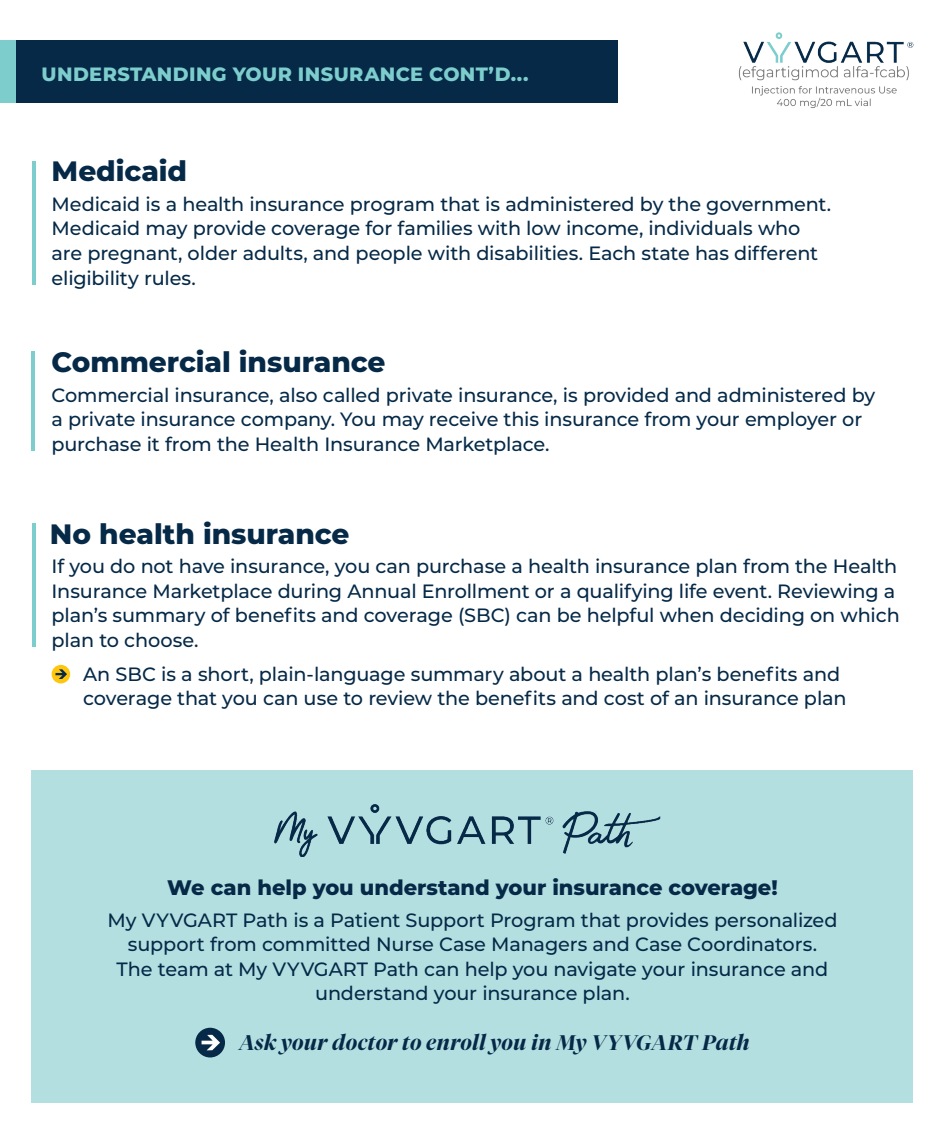
<style>
.page{position:relative;width:945px;height:1134px;background:#fff}
.page>*{position:absolute;margin:0;border:0;box-sizing:border-box;transform-origin:0 0}
.t1{font:800 28px "Montserrat";letter-spacing:-.005em;color:#052947}
.t2{font:800 21px "Montserrat";color:#052947}
.t3{font:italic 600 21px "Tiempos Fine";letter-spacing:.02em;color:#052947}
.t4{font:500 19.25px/24.5px "Montserrat";letter-spacing:-.01em;color:#052947}
.t5{font:800 19.25px "Montserrat";letter-spacing:.02em;color:#7ccdcc}
</style>
<div class="page">
<div style="left:32px;top:770px;width:882px;height:332px;background:#b3dfe1"></div>
<hr style="left:32px;top:523px;width:4px;height:124px;background:#7ccdcc">
<div style="left:195px;top:1028px;width:30px;height:29px;background:#052947;border-radius:50%"></div>
<svg style="left:202px;top:1035px;width:18px;height:15px"></svg>
<img style="left:274px;top:804px;width:387px;height:53px">
<img style="left:738px;top:32px;width:176px;height:76px">
<hr style="left:32px;top:351px;width:3px;height:100px;background:#7ccdcc">
<hr style="left:32px;top:161px;width:4px;height:123px;background:#7ccdcc">
<div style="left:0;top:40px;width:16px;height:63px;background:#7ccdcc"></div>
<div style="left:16px;top:40px;width:602px;height:63px;background:#052947"></div>
<div style="left:52px;top:665px;width:18px;height:18px;background:#fec60d;border-radius:50%"></div>
<svg style="left:56px;top:669px;width:11px;height:10px"></svg>
<p class="t5" style="left:42px;top:60px;width:488px">UNDERSTANDING YOUR INSURANCE CONT’D...</p>
<h1 class="t1" style="left:52px;top:151px;width:137px">Medicaid</h1>
<p class="t4" style="left:52px;top:191px;width:781px">Medicaid is a health insurance program that is administered by the government.<br>Medicaid may provide coverage for families with low income, individuals who are pregnant, older adults, and people with disabilities. Each state has different eligibility rules.</p>
<h1 class="t1" style="left:51px;top:341px;width:336px">Commercial insurance</h1>
<p class="t4" style="left:51px;top:382px;width:825px">Commercial insurance, also called private insurance, is provided and administered by a private insurance company. You may receive this insurance from your employer or purchase it from the Health Insurance Marketplace.</p>
<h1 class="t1" style="left:50px;top:513px;width:301px">No health insurance</h1>
<p class="t4" style="left:52px;top:554px;width:850px">If you do not have insurance, you can purchase a health insurance plan from the Health Insurance Marketplace during Annual Enrollment or a qualifying life event. Reviewing a plan’s summary of benefits and coverage (SBC) can be helpful when deciding on which plan to choose.</p>
<p class="t4" style="left:83px;top:661px;width:765px;text-indent:-31px">• An SBC is a short, plain-language summary about a health plan’s benefits and coverage that you can use to review the benefits and cost of an insurance plan</p>
<p class="t2" style="left:167px;top:872px;width:612px">We can help you understand your insurance coverage!</p>
<p class="t4" style="left:107px;top:907px;width:732px;text-align:center">My VYVGART Path is a Patient Support Program that provides personalized support from committed Nurse Case Managers and Case Coordinators.<br>The team at My VYVGART Path can help you navigate your insurance and understand your insurance plan.</p>
<p class="t3" style="left:239px;top:1030px;width:512px">Ask your doctor to enroll you in My VYVGART Path</p>
</div>
